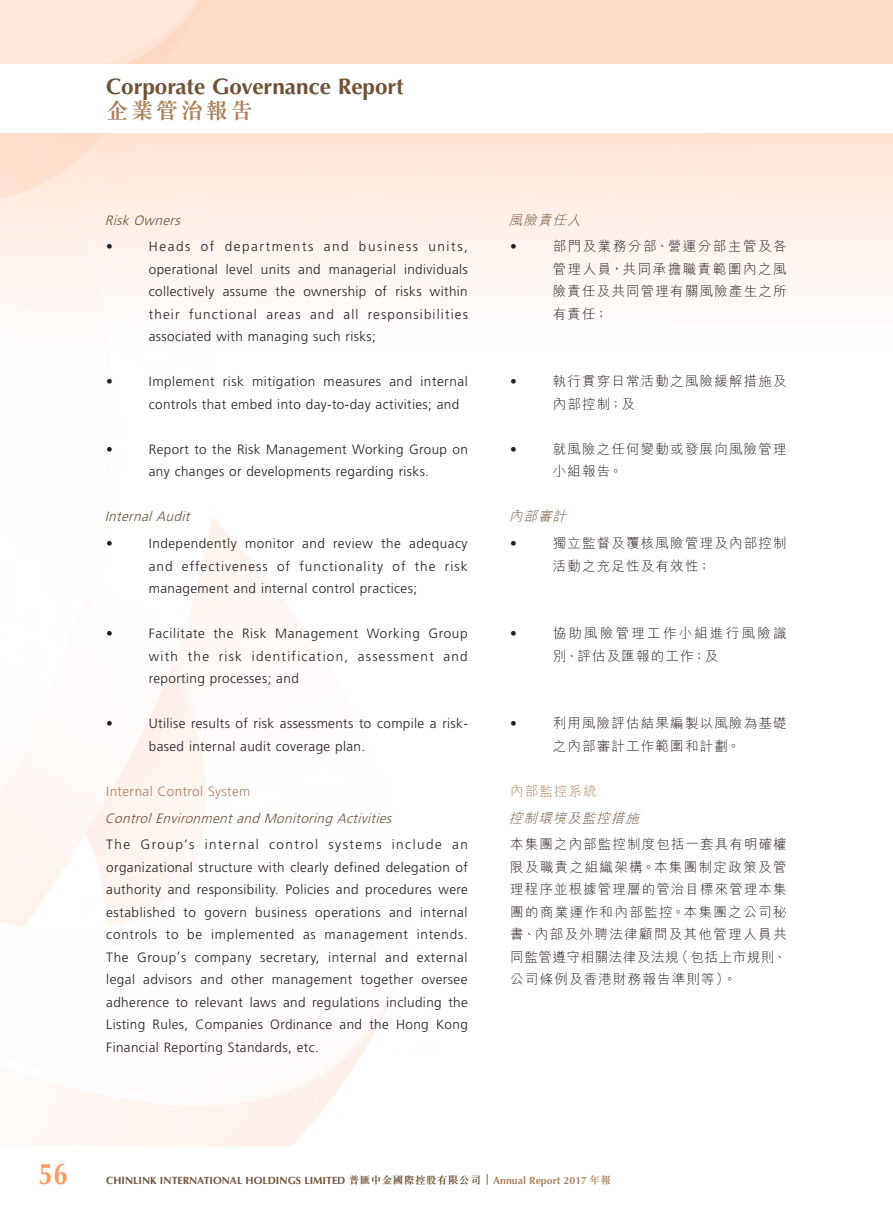
<style>
.page{position:relative;width:893px;height:1212px;background:#fff}
.page>*{position:absolute;margin:0;border:0;box-sizing:border-box;transform-origin:0 0}
.t1{font:700 30px "Optima LT Std";color:#ff9a63;scale:.85 1}
.t2{font:700 22.5px "Optima LT Std";color:#6e5237}
.t3{font:700 22.5px "M Sung HK";letter-spacing:.105em;color:#ab835e}
.Body_Text{font:300 13.5px/22.5px "Frutiger LT Std";letter-spacing:.03em;color:#231f20;text-align:justify}
.C_Body_Text{font:300 13.5px/22.5px "M Hei HK";letter-spacing:.09em;color:#231f20}
.Heading_3{font:italic 300 13.5px "Frutiger LT Std";color:#6e5237}
.C_Body_Text-2{font:300 13.5px/22.5px "M Hei HK";letter-spacing:.165em;color:#231f20}
.Heading_2{font:300 13.5px "Frutiger LT Std";letter-spacing:.03em;color:#ab835e}
.C_Heading_3{font:italic 300 13.5px "M Hei HK";color:#6e5237}
.C_Body_Text-3{font:300 13.5px "Frutiger LT Std";color:#231f20}
.C_Heading_2{font:300 13.5px "M Hei HK";letter-spacing:.08em;color:#ab835e}
.t4{font:700 10.5px "Optima LT Std";letter-spacing:.005em;color:#6e5237}
.s1{font-family:"M Sung HK"}
.s2{color:#ab835e}
.s3{font-family:"M Sung HK";color:#ab835e}
</style>
<div class="page">
<h2 class="t2" style="left:106px;top:73px;width:299px">Corporate Governance Report</h2>
<h2 class="t3" style="left:106px;top:100px;width:148px">企業管治報告</h2>
<p class="Heading_3" style="left:105px;top:212px;width:80px">Risk Owners</p>
<p class="Body_Text" style="left:106px;top:236px;width:8px">•</p>
<p class="Body_Text" style="left:149px;top:236px;width:321px">Heads of departments and business units, operational level units and managerial individuals collectively assume the ownership of risks within their functional areas and all responsibilities associated with managing such risks;</p>
<p class="Body_Text" style="left:106px;top:371px;width:8px">•</p>
<p class="Body_Text" style="left:149px;top:371px;width:321px">Implement risk mitigation measures and internal controls that embed into day-to-day activities; and</p>
<p class="Body_Text" style="left:106px;top:438px;width:8px">•</p>
<p class="Body_Text" style="left:149px;top:438px;width:320px">Report to the Risk Management Working Group on any changes or developments regarding risks.</p>
<p class="Heading_3" style="left:105px;top:509px;width:90px">InternalAudit</p>
<p class="Body_Text" style="left:106px;top:532px;width:8px">•</p>
<p class="Body_Text" style="left:149px;top:532px;width:320px">Independently monitor and review the adequacy and effectiveness of functionality of the risk management and internal control practices;</p>
<p class="Body_Text" style="left:106px;top:622px;width:8px">•</p>
<p class="Body_Text" style="left:149px;top:622px;width:320px">Facilitate the Risk Management Working Group with the risk identification, assessment and reporting processes; and</p>
<p class="Body_Text" style="left:106px;top:712px;width:8px">•</p>
<p class="Body_Text" style="left:149px;top:712px;width:321px">Utilise results of risk assessments to compile a risk&shy;based internal audit coverage plan.</p>
<p class="Heading_2" style="left:106px;top:783px;width:146px">Internal Control System</p>
<p class="Heading_3" style="left:105px;top:810px;width:292px">ControlEnvironmentand Monitoring Activities</p>
<p class="Body_Text" style="left:106px;top:833px;width:363px">The Group’s internal control systems include an organizational structure with clearly defined delegation of authority and responsibility. Policies and procedures were established to govern business operations and internal controls to be implemented as management intends.<br>The Group’s company secretary, internal and external legal advisors and other management together oversee adherence to relevant laws and regulations including the Listing Rules, Companies Ordinance and the Hong Kong Financial Reporting Standards, etc.</p>
<p class="C_Heading_3" style="left:509px;top:213px;width:77px">風險責任人</p>
<p class="C_Body_Text-3" style="left:510px;top:239px;width:8px">•</p>
<p class="C_Body_Text" style="left:553px;top:235px;width:235px;text-align:justify">部門及業務分部、營運分部主管及各管理人員，共同承擔職責範圍內之風險責任及共同管理有關風險產生之所有責任；</p>
<p class="C_Body_Text-3" style="left:510px;top:374px;width:8px">•</p>
<p class="C_Body_Text" style="left:553px;top:370px;width:235px">執行貫穿日常活動之風險緩解措施及內部控制；及</p>
<p class="C_Body_Text-3" style="left:510px;top:442px;width:8px">•</p>
<p class="C_Body_Text" style="left:553px;top:438px;width:235px">就風險之任何變動或發展向風險管理小組報告。</p>
<p class="C_Heading_3" style="left:509px;top:510px;width:62px">內部審計</p>
<p class="C_Body_Text-3" style="left:510px;top:536px;width:8px">•</p>
<p class="C_Body_Text" style="left:553px;top:532px;width:235px">獨立監督及覆核風險管理及內部控制活動之充足性及有效性；</p>
<p class="C_Body_Text-3" style="left:510px;top:626px;width:8px">•</p>
<p class="C_Body_Text-2" style="left:553px;top:622px;width:235px">協助風險管理工作小組進行風險識別、評估及匯報的工作；及</p>
<p class="C_Body_Text-3" style="left:510px;top:716px;width:8px">•</p>
<p class="C_Body_Text" style="left:553px;top:712px;width:235px">利用風險評估結果編製以風險為基礎之內部審計工作範圍和計劃。</p>
<p class="C_Heading_2" style="left:510px;top:784px;width:88px">內部監控系統</p>
<p class="C_Heading_3" style="left:509px;top:811px;width:135px">控制環境及監控措施</p>
<p class="C_Body_Text" style="left:510px;top:833px;width:278px;text-align:justify">本集團之內部監控制度包括一套具有明確權限及職責之組織架構。本集團制定政策及管理程序並根據管理層的管治目標來管理本集團的商業運作和內部監控。本集團之公司秘書、內部及外聘法律顧問及其他管理人員共同監管遵守相關法律及法規（包括上市規則、公司條例及香港財務報告準則等）。</p>
<h1 class="t1" style="left:39px;top:1156px;width:36px">56</h1>
<p class="t4" style="left:106px;top:1174px;width:506px">CHINLINK INTERNATIONAL HOLDINGS LIMITED <span class="s1">普匯中金國際控股有限公司</span> | <span class="s2">Annual Report 2017</span> <span class="s3">年報</span></p>
</div>
